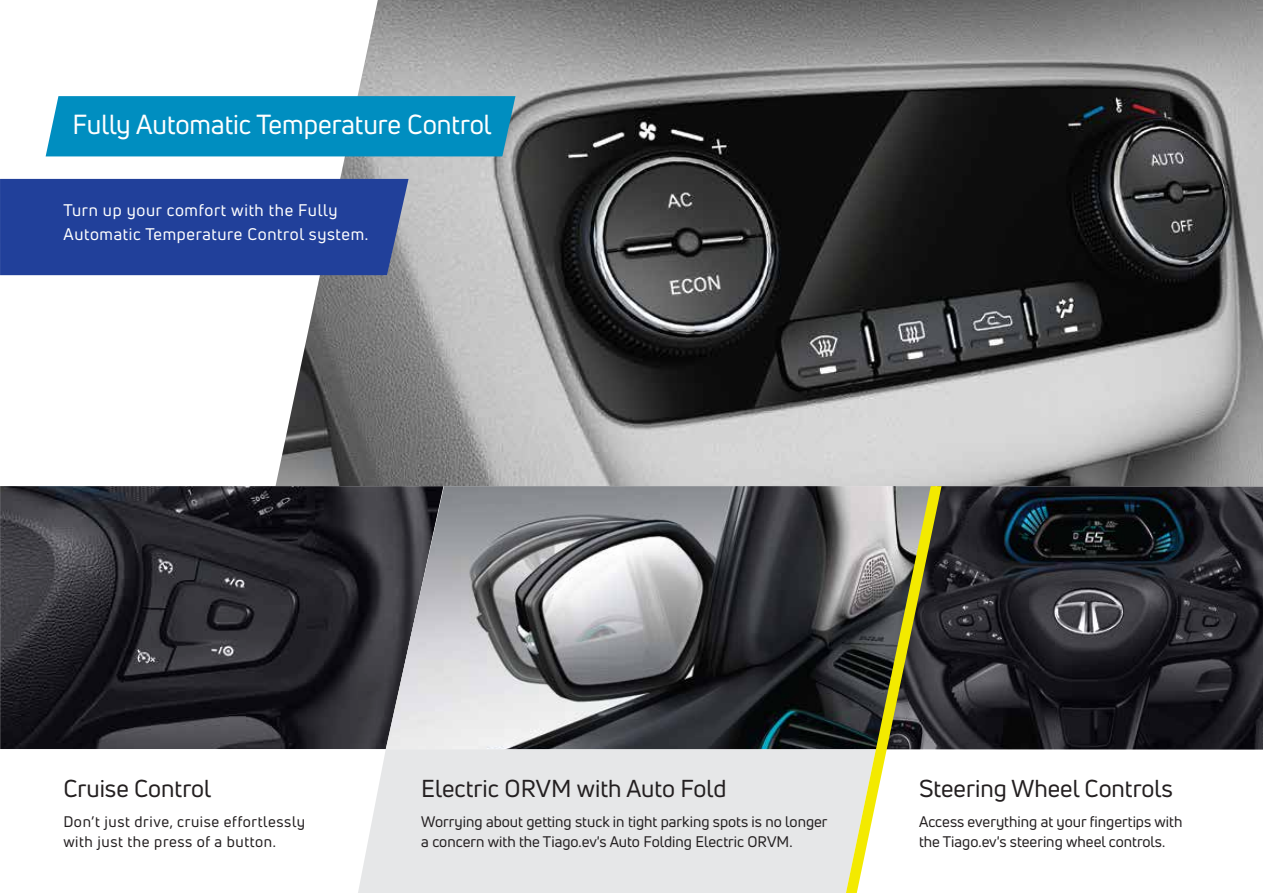
<style>
.page{position:relative;width:1263px;height:893px;background:#fff}
.page>*{position:absolute;margin:0;border:0;box-sizing:border-box;transform-origin:0 0}
.t1{font:27px "Uni Neue";color:#fff}
.t2{font:24px "Uni Neue";color:#231f20}
.t3{font:16.5px/24px "Uni Neue";letter-spacing:.04em;color:#fff}
.t4{font:15px/20.1px "Uni Neue";color:#231f20}
.t5{font:15px/20.1px "Uni Neue";letter-spacing:.04em;color:#231f20}
</style>
<div class="page">
<img style="left:275px;top:0;width:988px;height:486px">
<div style="left:0;top:179px;width:409px;height:96px;background:#21409a"></div>
<img style="left:0;top:486px;width:386px;height:263px">
<img style="left:386px;top:486px;width:460px;height:263px">
<img style="left:941px;top:486px;width:322px;height:264px">
<div style="left:358px;top:749px;width:488px;height:144px;background:#e6e7e8"></div>
<div style="left:46px;top:96px;width:469px;height:60px;background:#008ec0"></div>
<svg style="left:846px;top:486px;width:95px;height:407px"></svg>
<h1 class="t1" style="left:72px;top:108px;width:421px">Fully Automatic Temperature Control</h1>
<p class="t3" style="left:64px;top:198px;width:306px">Turn up your comfort with the Fully<br>Automatic Temperature Control system.</p>
<h2 class="t2" style="left:63px;top:773px;width:149px">Cruise Control</h2>
<p class="t5" style="left:63px;top:812px;width:243px">Don’t just drive, cruise effortlessly with just the press of a button.</p>
<h2 class="t2" style="left:421px;top:773px;width:307px">Electric ORVM with Auto Fold</h2>
<p class="t4" style="left:421px;top:812px;width:408px">Worrying about getting stuck in tight parking spots is no longer a concern with the Tiago.ev's Auto Folding Electric ORVM.</p>
<h2 class="t2" style="left:919px;top:773px;width:255px">Steering Wheel Controls</h2>
<p class="t4" style="left:919px;top:812px;width:265px">Access everything at your fingertips with the Tiago.ev's steering wheel controls.</p>
</div>
